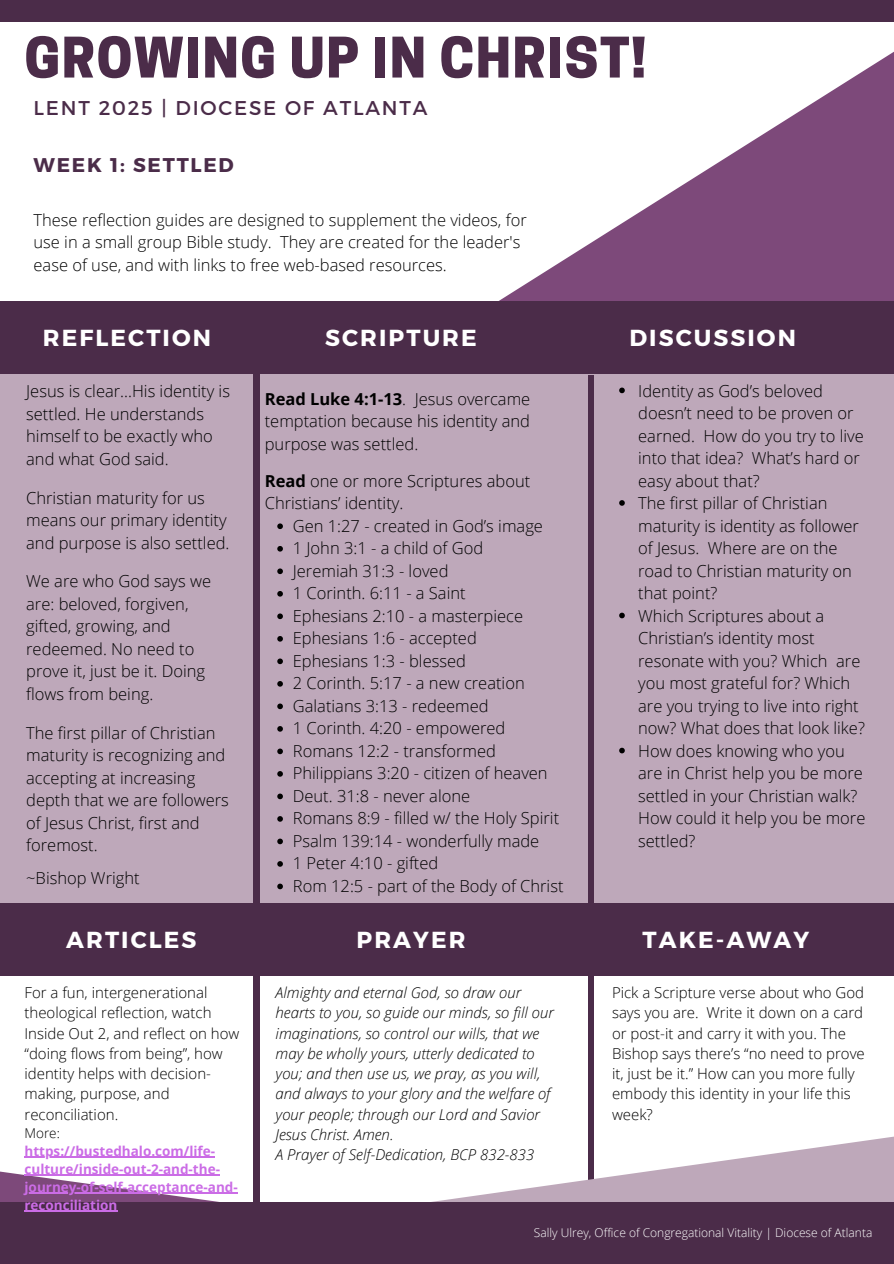
<style>
.page{position:relative;width:894px;height:1264px;background:#fff}
.page>*{position:absolute;margin:0;border:0;box-sizing:border-box;transform-origin:0 0}
.t1{font:800 52.35px "Cooper Hewitt";letter-spacing:.03em;color:#4b2c49}
.t2{font:700 23.1px "Montserrat";letter-spacing:.09em;color:#fff}
.t3{font:19.95px "Montserrat";letter-spacing:.09em;color:#4b2c49}
.t4{font:700 19.8px "Montserrat";letter-spacing:.09em;color:#4b2c49}
.t5{font:300 16.5px/22.5px "Open Sans";color:#000}
.t6{font:300 15px/20.2px "Open Sans";color:#000}
.t7{font:italic 300 15px/20.2px "Open Sans";color:#000}
.t8{font:700 13.5px/18px "Open Sans";color:#cb6ce6}
.t9{font:300 13.5px "Open Sans";color:#000}
.t10{font:300 12px "Open Sans";color:#fff}
.s1{font-weight:700}
</style>
<div class="page">
<svg style="left:337px;top:21px;width:556px;height:281px"></svg>
<div style="left:0;top:371px;width:893px;height:552px;background:#bea8ba"></div>
<div style="left:253px;top:374px;width:6px;height:889px;background:#4b2c49"></div>
<div style="left:588px;top:375px;width:5px;height:888px;background:#4b2c49"></div>
<div style="left:0;top:302px;width:893px;height:72px;background:#4b2c49"></div>
<div style="left:0;top:903px;width:893px;height:72px;background:#4b2c49"></div>
<svg style="left:0;top:1078px;width:893px;height:124px"></svg>
<div style="left:0;top:1202px;width:893px;height:61px;background:#4b2c49"></div>
<div style="left:0;top:0;width:893px;height:21px;background:#4b2c49"></div>
<svg style="left:277px;top:523px;width:6px;height:6px"></svg>
<svg style="left:277px;top:546px;width:6px;height:5px"></svg>
<svg style="left:277px;top:568px;width:6px;height:6px"></svg>
<svg style="left:277px;top:591px;width:6px;height:5px"></svg>
<svg style="left:277px;top:613px;width:6px;height:6px"></svg>
<svg style="left:277px;top:636px;width:6px;height:5px"></svg>
<svg style="left:277px;top:658px;width:6px;height:6px"></svg>
<svg style="left:277px;top:681px;width:6px;height:5px"></svg>
<svg style="left:277px;top:703px;width:6px;height:6px"></svg>
<svg style="left:277px;top:726px;width:6px;height:5px"></svg>
<svg style="left:277px;top:748px;width:6px;height:6px"></svg>
<svg style="left:277px;top:771px;width:6px;height:5px"></svg>
<svg style="left:277px;top:793px;width:6px;height:6px"></svg>
<svg style="left:277px;top:816px;width:6px;height:5px"></svg>
<svg style="left:277px;top:838px;width:6px;height:6px"></svg>
<svg style="left:277px;top:861px;width:6px;height:5px"></svg>
<svg style="left:277px;top:883px;width:6px;height:6px"></svg>
<svg style="left:619px;top:387px;width:5px;height:6px"></svg>
<svg style="left:619px;top:500px;width:5px;height:6px"></svg>
<svg style="left:619px;top:612px;width:5px;height:6px"></svg>
<svg style="left:619px;top:747px;width:5px;height:6px"></svg>
<hr style="left:25px;top:1156px;width:190px;height:1px;background:#cb6ce6">
<hr style="left:25px;top:1174px;width:195px;height:1px;background:#cb6ce6">
<hr style="left:25px;top:1192px;width:213px;height:1px;background:#cb6ce6">
<hr style="left:25px;top:1210px;width:92px;height:1px;background:#cb6ce6">
<p class="t1" style="left:25px;top:38px;width:622px">GROWING UP IN CHRIST!</p>
<h2 class="t3" style="left:34px;top:95px;width:395px">LENT 2025 | DIOCESE OF ATLANTA</h2>
<p class="t4" style="left:34px;top:152px;width:202px">WEEK 1: SETTLED</p>
<h2 class="t5" style="left:34px;top:208px;width:494px">These reflection guides are designed to supplement the videos, for use in a small group Bible study. They are created for the leader's ease of use, and with links to free web-based resources.</h2>
<h1 class="t2" style="left:43px;top:323px;width:170px">REFLECTION</h1>
<h4 class="t2" style="left:325px;top:323px;width:153px">SCRIPTURE</h4>
<h3 class="t2" style="left:629px;top:323px;width:168px">DISCUSSION</h3>
<p class="t5" style="left:26px;top:379px;width:205px">Jesus is clear...His identity is settled. He understands himself to be exactly who and what God said.</p>
<p class="t5" style="left:26px;top:486px;width:205px">Christian maturity for us means our primary identity and purpose is also settled.</p>
<p class="t5" style="left:26px;top:569px;width:186px">We are who God says we are: beloved, forgiven, gifted, growing, and redeemed. No need to prove it, just be it. Doing flows from being.</p>
<p class="t5" style="left:26px;top:721px;width:204px">The first pillar of Christian maturity is recognizing and accepting at increasing depth that we are followers of Jesus Christ, first and foremost.</p>
<p class="t5" style="left:26px;top:866px;width:115px">~Bishop Wright</p>
<h2 class="t5" style="left:265px;top:387px;width:267px;text-align:justify"><span class="s1">Read Luke 4:1-13</span>. Jesus overcame temptation because his identity and purpose was settled.</h2>
<h2 class="t5" style="left:265px;top:469px;width:267px"><span class="s1">Read</span> one or more Scriptures about<br>Christians’ identity.</h2>
<h5 class="t5" style="left:293px;top:514px;width:251px">Gen 1:27 - created in God’s image</h5>
<h5 class="t5" style="left:293px;top:536px;width:192px">1 John 3:1 - a child of God</h5>
<h5 class="t5" style="left:293px;top:559px;width:157px">Jeremiah 31:3 - loved</h5>
<h5 class="t5" style="left:293px;top:581px;width:174px">1 Corinth. 6:11 - a Saint</h5>
<h5 class="t5" style="left:293px;top:604px;width:232px">Ephesians 2:10 - a masterpiece</h5>
<h5 class="t5" style="left:293px;top:626px;width:185px">Ephesians 1:6 - accepted</h5>
<h5 class="t5" style="left:293px;top:649px;width:175px">Ephesians 1:3 - blessed</h5>
<p class="t5" style="left:293px;top:671px;width:233px">2 Corinth. 5:17 - a new creation</p>
<p class="t5" style="left:293px;top:694px;width:197px">Galatians 3:13 - redeemed</p>
<p class="t5" style="left:293px;top:716px;width:214px">1 Corinth. 4:20 - empowered</p>
<p class="t5" style="left:293px;top:739px;width:205px">Romans 12:2 - transformed</p>
<p class="t5" style="left:293px;top:761px;width:256px">Philippians 3:20 - citizen of heaven</p>
<p class="t5" style="left:293px;top:784px;width:179px">Deut. 31:8 - never alone</p>
<p class="t5" style="left:293px;top:806px;width:268px">Romans 8:9 - filled w/ the Holy Spirit</p>
<p class="t5" style="left:293px;top:829px;width:248px">Psalm 139:14 - wonderfully made</p>
<p class="t5" style="left:293px;top:851px;width:147px">1 Peter 4:10 - gifted</p>
<p class="t5" style="left:293px;top:874px;width:272px">Rom 12:5 - part of the Body of Christ</p>
<p class="t5" style="left:638px;top:379px;width:227px">Identity as God’s beloved doesn’t need to be proven or earned. How do you try to live into that idea? What’s hard or easy about that?</p>
<p class="t5" style="left:638px;top:491px;width:222px">The first pillar of Christian maturity is identity as follower of Jesus. Where are on the road to Christian maturity on that point?</p>
<p class="t5" style="left:638px;top:604px;width:228px">Which Scriptures about a<br>Christian’s identity most resonate with you? Which are you most grateful for? Which are you trying to live into right now? What does that look like?</p>
<p class="t5" style="left:638px;top:739px;width:228px">How does knowing who you are in Christ help you be more settled in your Christian walk?<br>How could it help you be more settled?</p>
<h5 class="t2" style="left:66px;top:924px;width:132px">ARTICLES</h5>
<p class="t2" style="left:356px;top:924px;width:110px">PRAYER</p>
<h2 class="t2" style="left:642px;top:924px;width:168px">TAKE-AWAY</h2>
<p class="t6" style="left:25px;top:982px;width:216px">For a fun, intergenerational theological reflection, watch<br>Inside Out 2, and reflect on how “doing flows from being”, how identity helps with decision&shy;making, purpose, and reconciliation.</p>
<p class="t9" style="left:25px;top:1123px;width:37px">More:</p>
<p class="t8" style="left:25px;top:1141px;width:197px">https://bustedhalo.com/life&shy;culture/inside-out-2-and-the-</p>
<p class="t8" style="left:25px;top:1177px;width:215px">journey-of-self-acceptance-and&shy;reconciliation</p>
<p class="t7" style="left:275px;top:982px;width:280px">Almighty and eternal God, so draw our hearts to you, so guide our minds, so fill our imaginations, so control our wills, that we may be wholly yours, utterly dedicated to you; and then use us, we pray, as you will, and always to your glory and the welfare of your people; through our Lord and Savior Jesus Christ. Amen.<br>A Prayer of Self-Dedication, BCP 832-833</p>
<p class="t6" style="left:612px;top:982px;width:254px">Pick a Scripture verse about who God says you are. Write it down on a card or post-it and carry it with you. The<br>Bishop says there’s “no need to prove it, just be it.” How can you more fully embody this identity in your life this week?</p>
<h2 class="t10" style="left:533px;top:1224px;width:340px">Sally Ulrey, Office of Congregational Vitality | Diocese of Atlanta</h2>
</div>
